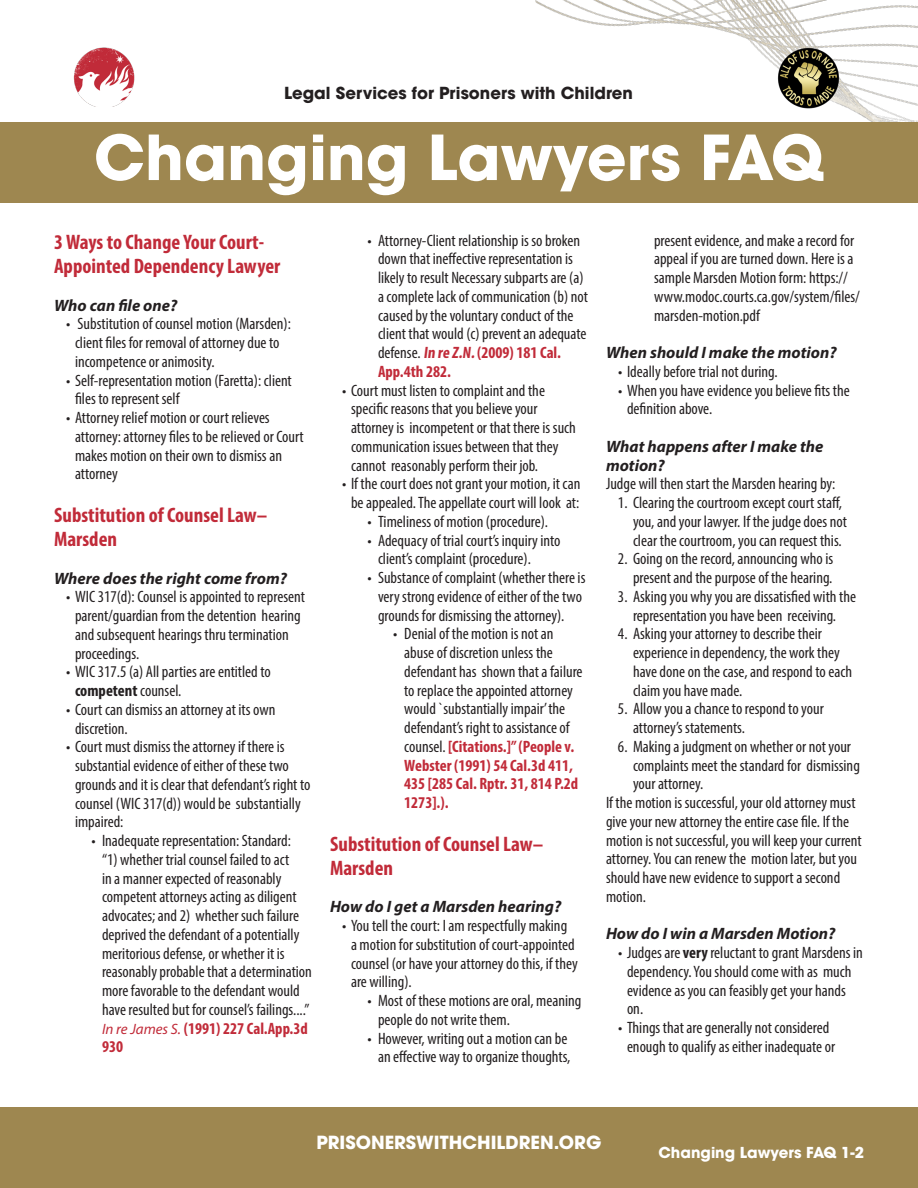
<style>
.page{position:relative;width:918px;height:1188px;background:#fff}
.page>*{position:absolute;margin:0;border:0;box-sizing:border-box;transform-origin:0 0}
.t1{font:700 61.5px "ITC Avant Garde Pro";color:#fff}
.t2{font:700 condensed 21px/24px "Myriad Pro";color:#c12b39}
.t3{font:700 18px "ITC Avant Garde Pro";color:#fff}
.t4{font:condensed 16.5px/18.8px "Myriad Pro";color:#231f20}
.t5{font:italic 700 16.5px/18.8px "Myriad Pro";color:#231f20}
.t6{font:700 16.5px "ITC Avant Garde Pro";color:#231f20}
.t7{font:700 15px "ITC Avant Garde Pro";color:#fff}
.s1{font-weight:700}
.s2{font-style:italic;font-stretch:normal;font-size:15px;color:#c12b39}
.s3{font-weight:700;color:#c12b39}
</style>
<div class="page">
<img style="left:535px;top:0;width:383px;height:122px">
<div style="left:0;top:122px;width:918px;height:81px;background:#9e8750"></div>
<div style="left:0;top:1107px;width:918px;height:81px;background:#9e8750"></div>
<img style="left:778px;top:47px;width:61px;height:61px">
<img style="left:74px;top:47px;width:61px;height:60px">
<p class="t6" style="left:284px;top:81px;width:350px">Legal Services for Prisoners with Children</p>
<p class="t1" style="left:94px;top:116px;width:732px">Changing Lawyers FAQ</p>
<p class="t2" style="left:54px;top:230px;width:228px">3 Ways to Change Your Court-<br>Appointed Dependency Lawyer</p>
<p class="t5" style="left:54px;top:295px;width:125px">Who can file one?</p>
<p class="t4" style="left:75px;top:314px;width:217px;text-indent:-9px">• Substitution of counsel motion (Marsden): client files for removal of attorney due to incompetence or animosity.</p>
<p class="t4" style="left:75px;top:371px;width:218px;text-indent:-9px">• Self-representation motion (Faretta): client files to represent self</p>
<p class="t4" style="left:75px;top:408px;width:230px;text-indent:-9px">• Attorney relief motion or court relieves attorney: attorney files to be relieved or Court makes motion on their own to dismiss an attorney</p>
<p class="t2" style="left:54px;top:503px;width:215px">Substitution of Counsel Law–<br>Marsden</p>
<p class="t5" style="left:54px;top:568px;width:234px">Where does the right come from?</p>
<p class="t4" style="left:75px;top:587px;width:231px;text-indent:-9px">• WIC 317(d): Counsel is appointed to represent parent/guardian from the detention hearing and subsequent hearings thru termination proceedings.</p>
<p class="t4" style="left:75px;top:662px;width:197px;text-indent:-9px">• WIC 317.5 (a) All parties are entitled to <span class="s1">competent</span> counsel.</p>
<p class="t4" style="left:75px;top:700px;width:202px;text-indent:-9px">• Court can dismiss an attorney at its own discretion.</p>
<p class="t4" style="left:75px;top:737px;width:237px;text-indent:-9px">• Court must dismiss the attorney if there is substantial evidence of either of these two grounds and it is clear that defendant’s right to counsel (WIC 317(d)) would be substantially impaired:</p>
<p class="t4" style="left:102px;top:831px;width:211px;text-indent:-10px">• Inadequate representation: Standard:<br>“1) whether trial counsel failed to act<br>in a manner expected of reasonably competent attorneys acting as diligent advocates; and 2) whether such failure deprived the defendant of a potentially meritorious defense, or whether it is reasonably probable that a determination more favorable to the defendant would have resulted but for counsel’s failings....” <span class="s2">In re James S.</span> <span class="s3">(1991) 227 Cal.App.3d 930</span></p>
<p class="t4" style="left:378px;top:231px;width:211px;text-indent:-10px">• Attorney-Client relationship is so broken down that ineffective representation is likely to result Necessary subparts are (a) a complete lack of communication (b) not caused by the voluntary conduct of the client that would (c) prevent an adequate defense. <span class="s3">In re Z.N.(2009) 181 Cal.<br>App.4th 282.</span></p>
<p class="t4" style="left:351px;top:381px;width:226px;text-indent:-9px">• Court must listen to complaint and the specific reasons that you believe your attorney is incompetent or that there is such communication issues between that they cannot reasonably perform their job.</p>
<p class="t4" style="left:342px;top:474px;width:240px;text-align:center">• If the court does not grant your motion, it can be appealed. The appellate court will look at:</p>
<p class="t4" style="left:368px;top:512px;width:182px">• Timeliness of motion (procedure).</p>
<p class="t4" style="left:378px;top:531px;width:184px;text-indent:-10px">• Adequacy of trial court’s inquiry into client’s complaint (procedure).</p>
<p class="t4" style="left:378px;top:568px;width:209px;text-indent:-10px">• Substance of complaint (whether there is very strong evidence of either of the two grounds for dismissing the attorney).</p>
<p class="t4" style="left:404px;top:624px;width:180px;text-indent:-11px">• Denial of the motion is not an abuse of discretion unless the defendant has shown that a failure to replace the appointed attorney would `substantially impair’ the defendant’s right to assistance of counsel. <span class="s3">[Citations.]” (People v.<br>Webster (1991) 54 Cal.3d 411,<br>435 [285 Cal. Rptr. 31, 814 P.2d<br>1273].).</span></p>
<p class="t2" style="left:330px;top:831px;width:215px">Substitution of Counsel Law–<br>Marsden</p>
<p class="t5" style="left:330px;top:897px;width:233px">How do I get a Marsden hearing?</p>
<p class="t4" style="left:351px;top:916px;width:228px;text-indent:-9px">• You tell the court: I am respectfully making<br>a motion for substitution of court-appointed counsel (or have your attorney do this, if they are willing).</p>
<p class="t4" style="left:378px;top:991px;width:205px;text-indent:-10px">• Most of these motions are oral, meaning people do not write them.</p>
<p class="t4" style="left:368px;top:1029px;width:204px;text-align:right">• However, writing out a motion can be an effective way to organize thoughts,</p>
<p class="t4" style="left:654px;top:231px;width:207px">present evidence, and make a record for appeal if you are turned down. Here is a sample Marsden Motion form: https:// www.modoc.courts.ca.gov/system/files/ marsden-motion.pdf</p>
<p class="t5" style="left:606px;top:343px;width:232px">When should I make the motion?</p>
<p class="t4" style="left:618px;top:362px;width:161px">• Ideally before trial not during.</p>
<p class="t4" style="left:627px;top:381px;width:224px;text-indent:-9px">• When you have evidence you believe fits the definition above.</p>
<p class="t5" style="left:606px;top:436px;width:219px">What happens after I make the motion?</p>
<p class="t4" style="left:606px;top:474px;width:231px">Judge will then start the Marsden hearing by:</p>
<p class="t4" style="left:633px;top:493px;width:216px;text-indent:-15px">1. Clearing the courtroom except court staff, you, and your lawyer. If the judge does not clear the courtroom, you can request this.</p>
<p class="t4" style="left:618px;top:549px;width:217px;text-align:right">2. Going on the record, announcing who is present and the purpose of the hearing.</p>
<p class="t4" style="left:618px;top:587px;width:240px;text-align:center">3. Asking you why you are dissatisfied with the representation you have been receiving.</p>
<p class="t4" style="left:633px;top:624px;width:221px;text-indent:-15px">4. Asking your attorney to describe their experience in dependency, the work they have done on the case, and respond to each claim you have made.</p>
<p class="t4" style="left:633px;top:699px;width:192px;text-indent:-15px">5. Allow you a chance to respond to your attorney’s statements.</p>
<p class="t4" style="left:633px;top:737px;width:228px;text-indent:-15px">6. Making a judgment on whether or not your complaints meet the standard for dismissing your attorney.</p>
<p class="t4" style="left:606px;top:793px;width:257px">If the motion is successful, your old attorney must give your new attorney the entire case file. If the motion is not successful, you will keep your current attorney. You can renew the motion later, but you should have new evidence to support a second motion.</p>
<p class="t5" style="left:606px;top:924px;width:231px">How do I win a Marsden Motion?</p>
<p class="t4" style="left:627px;top:943px;width:237px;text-indent:-9px">• Judges are <span class="s1">very</span> reluctant to grant Marsdens in dependency. You should come with as much evidence as you can feasibly get your hands on.</p>
<p class="t4" style="left:618px;top:1018px;width:219px;text-align:center">• Things that are generally not considered enough to qualify as either inadequate or</p>
<p class="t3" style="left:316px;top:1130px;width:287px">PRISONERSWITHCHILDREN.ORG</p>
<p class="t7" style="left:658px;top:1142px;width:207px">Changing Lawyers FAQ 1-2</p>
</div>
